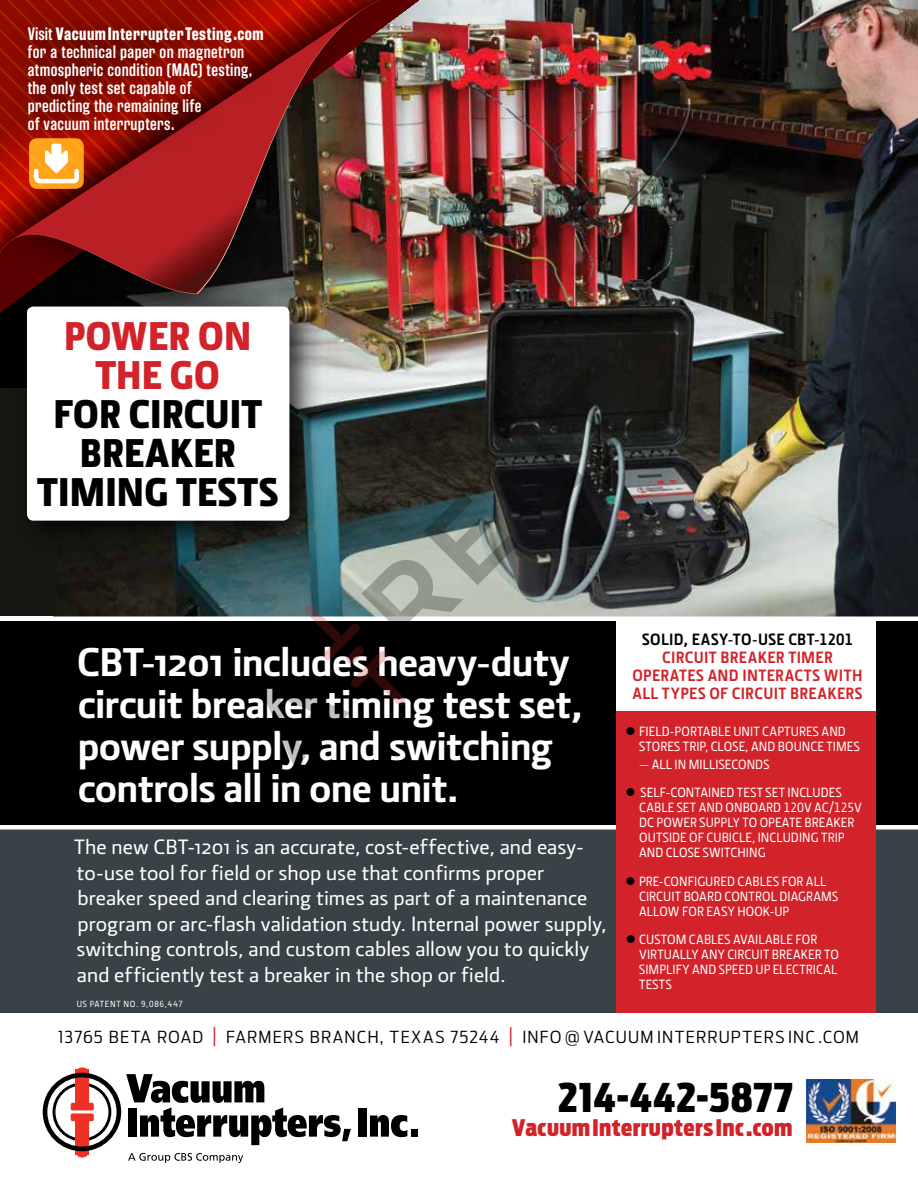
<style>
.page{position:relative;width:918px;height:1188px;background:#fff}
.page>*{position:absolute;margin:0;border:0;box-sizing:border-box;transform-origin:0 0}
.t1{font:700 40.5px/42px "Embarq";letter-spacing:-.02em;color:#fff;scale:1.1 1}
.t2{font:900 40.5px/39px "Embarq";letter-spacing:-.005em;color:#000;text-align:center}
.t3{font:900 40.5px/39px "Embarq";letter-spacing:-.01em;color:#d2232a;text-align:center}
.t4{font:900 39.3px "Antenna Extra Cond";letter-spacing:.02em;color:#000;scale:1.1 1}
.t5{font:900 22.65px "Antenna Extra Cond";letter-spacing:.015em;color:#d2232a;scale:1.1 1}
.t6{font:21px/25.5px "Embarq";letter-spacing:.005em;color:#fff;scale:1.1 1}
.t7{font:600 18px/18px "Rama Gothic E";letter-spacing:.02em;color:#fff}
.t8{font:300 16.5px "Antenna Cond";letter-spacing:.065em;color:#000;scale:1.1 1}
.t9{font:16.5px/18px "Embarq Bold Caps";letter-spacing:.025em;color:#d2232a;text-align:center}
.t10{font:16.5px "Embarq Bold Caps";letter-spacing:.025em;color:#000}
.t11{font:13.5px/15px "Embarq Regular Caps";letter-spacing:.01em;color:#fff}
.t12{font:9px "Embarq Regular Caps";letter-spacing:.085em;color:#fff}
.s1{font-weight:700}
.s2{font-size:20.7px;color:#d2232a}
</style>
<div class="page">
<img style="left:56px;top:0;width:862px;height:616px">
<div style="left:358px;top:1108px;width:9px;height:29px;background:#000"></div>
<svg style="left:370px;top:1115px;width:37px;height:22px"></svg>
<div style="left:411px;top:1129px;width:7px;height:8px;background:#000"></div>
<svg style="left:76px;top:1070px;width:13px;height:3px"></svg>
<div style="left:77px;top:1067px;width:10px;height:6px;background:#ee3124;border-radius:50%"></div>
<svg style="left:43px;top:1073px;width:308px;height:90px"></svg>
<div style="left:0;top:826px;width:918px;height:187px;background:#394247"></div>
<div style="left:0;top:256px;width:56px;height:360px;background:#161612"></div>
<img style="left:197px;top:0;width:238px;height:294px">
<svg style="left:0;top:257px;width:197px;height:65px;background:#410809"></svg>
<div style="left:15px;top:294px;width:308px;height:260px;background:#000;opacity:.75"></div>
<div style="left:27px;top:307px;width:262px;height:214px;background:#fff;border-radius:6px"></div>
<img style="left:0;top:0;width:396px;height:257px">
<div style="left:9px;top:8px;width:279px;height:148px;background:#000;opacity:.75"></div>
<div style="left:29px;top:138px;width:55px;height:51px;background:#f99d1c;border-radius:8px"></div>
<svg style="left:32px;top:142px;width:49px;height:44px"></svg>
<div style="left:0;top:621px;width:918px;height:206px;background:#000"></div>
<div style="left:617px;top:619px;width:259px;height:94px;background:#fff"></div>
<div style="left:0;top:825px;width:918px;height:5px;background:#fff"></div>
<div style="left:617px;top:711px;width:259px;height:302px;background:#d2232a"></div>
<img style="left:807px;top:1080px;width:88px;height:63px">
<svg style="left:262px;top:367px;width:373px;height:401px"></svg>
<h3 class="t7" style="left:28px;top:25px;width:238px">Visit <span class="s1">VacuumInterrupterTesting.com </span>for a technical paper on magnetron atmospheric condition (MAC) testing, the only test set capable of<br>predicting the remaining life<br>of vacuum interrupters.</h3>
<h1 class="t3" style="left:64px;top:317px;width:189px">POWER ON<br>THE GO</h1>
<h1 class="t2" style="left:37px;top:395px;width:243px">FOR CIRCUIT<br>BREAKER<br>TIMING TESTS</h1>
<h1 class="t1" style="left:77px;top:641px;width:462px">CBT-1201 includes heavy-duty circuit breaker timing test set, power supply, and switching controls all in one unit.</h1>
<p class="t6" style="left:74px;top:835px;width:486px">The new CBT-1201 is an accurate, cost-effective, and easy&shy;to-use tool for field or shop use that confirms proper breaker speed and clearing times as part of a maintenance program or arc-flash validation study. Internal power supply, switching controls, and custom cables allow you to quickly and efficiently test a breaker in the shop or field.</p>
<p class="t12" style="left:77px;top:999px;width:107px">US PATENT NO. 9,086,447</p>
<p class="t10" style="left:642px;top:630px;width:212px">SOLID, EASY-TO-USE CBT-1201</p>
<p class="t9" style="left:632px;top:648px;width:232px">CIRCUIT BREAKER TIMER<br>OPERATES AND INTERACTS WITH<br>ALL TYPES OF CIRCUIT BREAKERS</p>
<p class="t11" style="left:639px;top:724px;width:222px">FIELD-PORTABLE UNIT CAPTURES AND<br>STORES TRIP, CLOSE, AND BOUNCE TIMES</p>
<p class="t11" style="left:639px;top:750px;width:204px;line-height:28.5px">— ALL IN MILLISECONDS<br>SELF-CONTAINED TEST SET INCLUDES</p>
<p class="t11" style="left:639px;top:800px;width:224px">CABLE SET AND ONBOARD 120V AC/125V<br>DC POWER SUPPLY TO OPEATE BREAKER<br>OUTSIDE OF CUBICLE, INCLUDING TRIP<br>AND CLOSE SWITCHING</p>
<p class="t11" style="left:639px;top:874px;width:201px">PRE-CONFIGURED CABLES FOR ALL<br>CIRCUIT BOARD CONTROL DIAGRAMS<br>ALLOW FOR EASY HOOK-UP</p>
<p class="t11" style="left:639px;top:932px;width:201px">CUSTOM CABLES AVAILABLE FOR<br>VIRTUALLY ANY CIRCUIT BREAKER TO<br>SIMPLIFY AND SPEED UP ELECTRICAL<br>TESTS</p>
<p class="t8" style="left:58px;top:1027px;width:729px">13765 BETA ROAD <span class="s2">|</span> FARMERS BRANCH, TEXAS 75244 <span class="s2">|</span> INFO @ VACUUM INTERRUPTERS INC .COM</p>
<h2 class="t4" style="left:558px;top:1074px;width:215px">214-442-5877</h2>
<h3 class="t5" style="left:512px;top:1114px;width:257px">VacuumInterruptersInc.com</h3>
</div>
